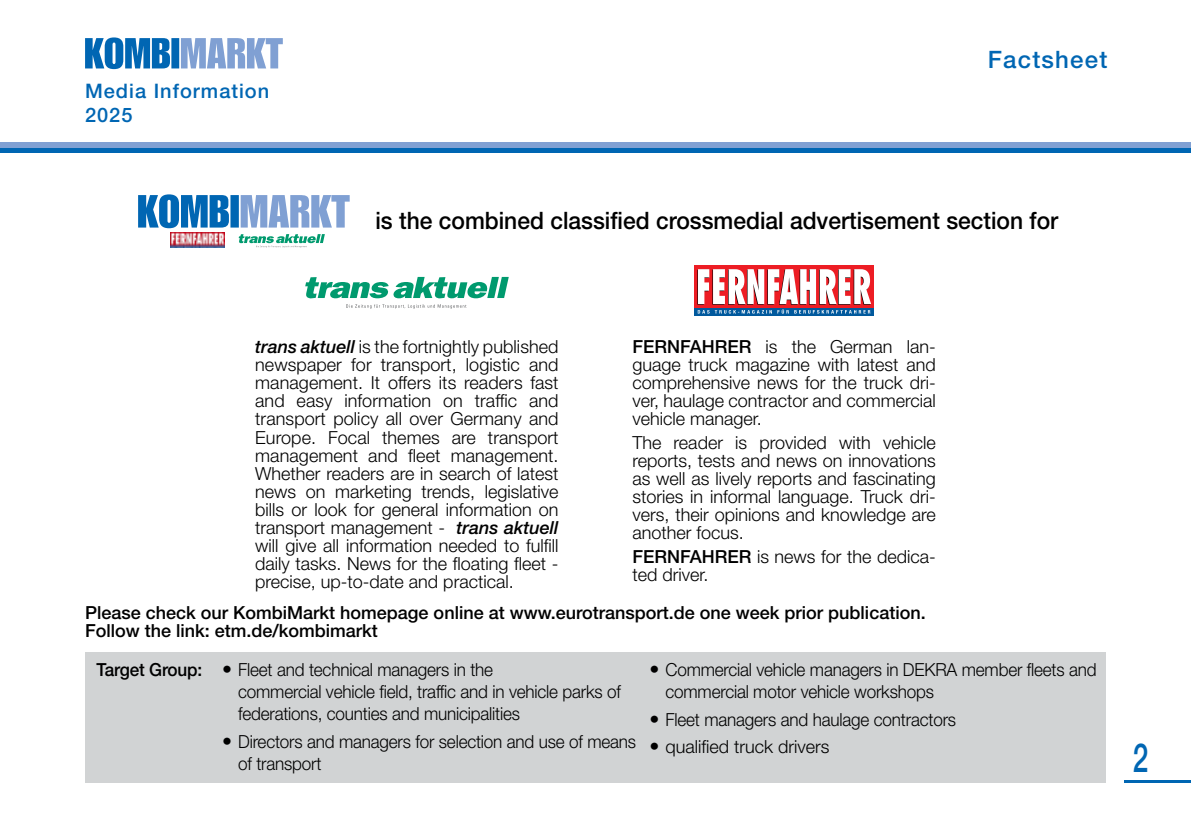
<style>
.page{position:relative;width:1191px;height:840px;background:#fff}
.page>*{position:absolute;margin:0;border:0;box-sizing:border-box;transform-origin:0 0}
.t1{font:500 40px "Helvetica Neue LT Std";color:#0066b3;scale:.7 1}
.t2{font:500 24px "Helvetica Neue LT Std";color:#000;scale:.95 1}
.t3{font:500 24px "Helvetica Neue LT Std";letter-spacing:.05em;color:#0066b3}
.t4{font:500 20px/24px "Helvetica Neue LT Std";letter-spacing:.05em;color:#0066b3}
.t5{font:300 18px/18px "Helvetica Neue LT Std";letter-spacing:-.01em;color:#000;text-align:justify}
.t6{font:300 18px/22px "Helvetica Neue LT Std";letter-spacing:-.01em;color:#000;scale:.95 1}
.t7{font:500 18px/18px "Helvetica Neue LT Std";color:#000}
.s1{font-weight:500;font-style:italic}
.s2{font-weight:500}
</style>
<div class="page">
<svg style="left:694px;top:308px;width:179px;height:7px"></svg>
<div style="left:694px;top:265px;width:179px;height:43px;background:#ed1d24"></div>
<svg style="left:697px;top:269px;width:174px;height:44px"></svg>
<svg style="left:346px;top:304px;width:120px;height:4px"></svg>
<svg style="left:305px;top:277px;width:204px;height:21px"></svg>
<hr style="left:1124px;top:780px;width:67px;height:2px;background:#0066b3">
<div style="left:0;top:147px;width:1191px;height:6px;background:#0066b3"></div>
<div style="left:0;top:142px;width:1191px;height:5px;background:#80a0d3"></div>
<svg style="left:85px;top:37px;width:198px;height:32px"></svg>
<svg style="left:239px;top:234px;width:86px;height:13px"></svg>
<svg style="left:138px;top:194px;width:212px;height:34px"></svg>
<img style="left:171px;top:233px;width:53px;height:14px">
<div style="left:85px;top:652px;width:1021px;height:130px;background:#d1d3d4"></div>
<p class="t4" style="left:85px;top:79px;width:186px">Media Information<br>2025</p>
<h2 class="t3" style="left:988px;top:45px;width:121px">Factsheet</h2>
<h2 class="t2" style="left:375px;top:205px;width:720px">is the combined classified crossmedial advertisement section for</h2>
<p class="t5" style="left:255px;top:337px;width:305px"><span class="s1">trans aktuell</span> is the fortnightly published newspaper for transport, logistic and management. It offers its readers fast and easy information on traffic and transport policy all over Germany and Europe. Focal themes are transport management and fleet management.<br>Whether readers are in search of latest news on marketing trends, legislative bills or look for general information on transport management - <span class="s1">trans aktuell </span>will give all information needed to fulfill daily tasks. News for the floating fleet - precise, up-to-date and practical.</p>
<p class="t5" style="left:632px;top:337px;width:305px"><span class="s2">FERNFAHRER</span> is the German lan&shy;guage truck magazine with latest and comprehensive news for the truck dri&shy;ver, haulage contractor and commercial vehicle manager.</p>
<p class="t5" style="left:632px;top:433px;width:305px">The reader is provided with vehicle reports, tests and news on innovations as well as lively reports and fascinating stories in informal language. Truck dri&shy;vers, their opinions and knowledge are another focus.</p>
<p class="t5" style="left:632px;top:547px;width:305px"><span class="s2">FERNFAHRER</span> is news for the dedica&shy;ted driver.</p>
<p class="t7" style="left:85px;top:602px;width:842px">Please check our KombiMarkt homepage online at www.eurotransport.de one week prior publication.<br>Follow the link: etm.de/kombimarkt</p>
<p class="t6" style="left:665px;top:657px;width:455px;text-indent:-17px">• Commercial vehicle managers in DEKRA member fleets and commercial motor vehicle workshops</p>
<p class="t6" style="left:648px;top:707px;width:325px">• Fleet managers and haulage contractors</p>
<p class="t5" style="left:648px;top:737px;width:183px">• qualified truck drivers</p>
<p class="t6" style="left:238px;top:657px;width:404px;text-indent:-142px"><span class="s2">Target Group:</span> • Fleet and technical managers in the<br>commercial vehicle field, traffic and in vehicle parks of federations, counties and municipalities</p>
<p class="t6" style="left:238px;top:729px;width:420px;text-indent:-17px">• Directors and managers for selection and use of means of transport</p>
<h1 class="t1" style="left:1132px;top:733px;width:24px">2</h1>
</div>
